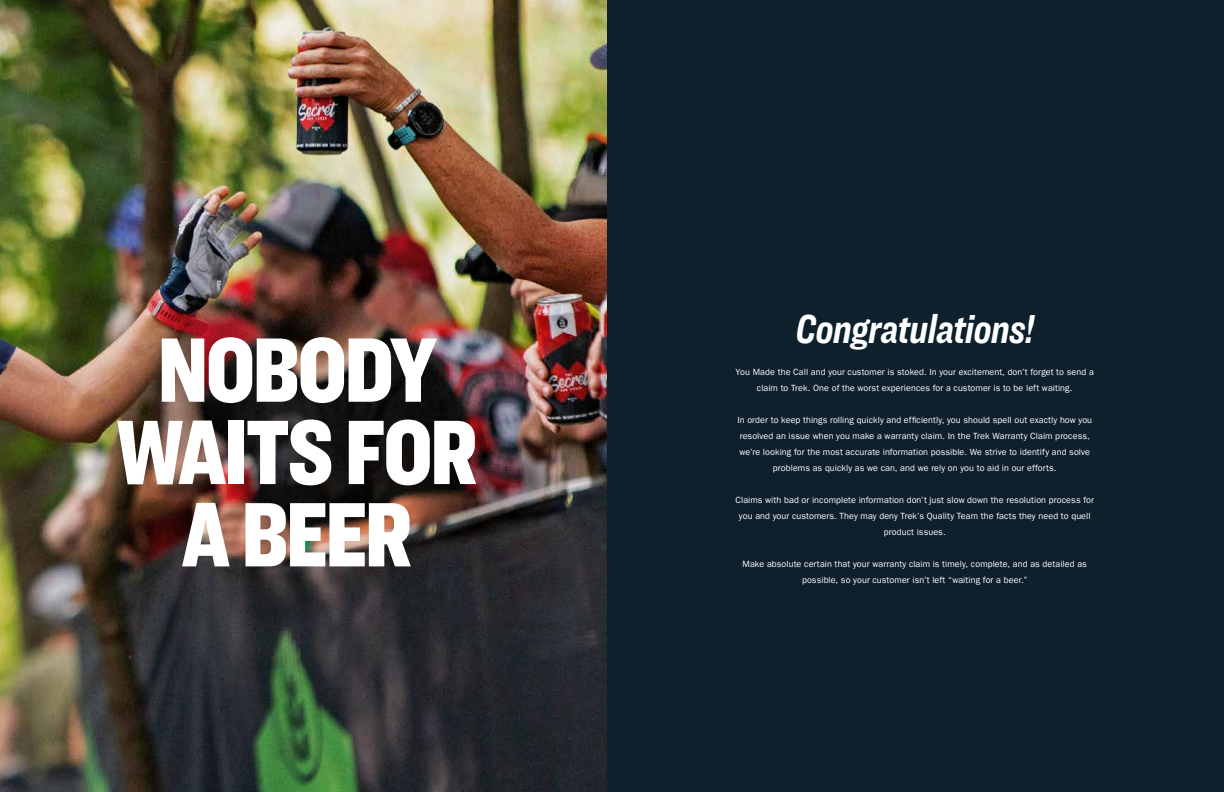
<style>
.page{position:relative;width:1224px;height:792px;background:#fff}
.page>*{position:absolute;margin:0;border:0;box-sizing:border-box;transform-origin:0 0}
.t1{font:900 94.9px/82.3px "Ringside Compressed";letter-spacing:-.035em;color:#fff;text-align:center}
.t2{font:italic 700 42px "Ringside Compressed";letter-spacing:-.01em;color:#fff}
.t3{font:9px/16px "Franklin Gothic LT Pro";letter-spacing:.01em;color:#fff;text-align:center}
</style>
<div class="page">
<img style="left:0;top:0;width:608px;height:792px">
<div style="left:608px;top:0;width:616px;height:792px;background:#0e202c"></div>
<h1 class="t1" style="left:116px;top:325px;width:363px">NOBODY<br>WAITS FOR<br>A BEER</h1>
<h2 class="t2" style="left:795px;top:300px;width:240px">Congratulations!</h2>
<p class="t3" style="left:736px;top:364px;width:360px">You Made the Call and your customer is stoked. In your excitement, don’t forget to send a claim to Trek. One of the worst experiences for a customer is to be left waiting.</p>
<p class="t3" style="left:737px;top:412px;width:356px">In order to keep things rolling quickly and efficiently, you should spell out exactly how you resolved an issue when you make a warranty claim. In the Trek Warranty Claim process, we’re looking for the most accurate information possible. We strive to identify and solve problems as quickly as we can, and we rely on you to aid in our efforts.</p>
<p class="t3" style="left:736px;top:492px;width:360px">Claims with bad or incomplete information don’t just slow down the resolution process for you and your customers. They may deny Trek’s Quality Team the facts they need to quell product issues.</p>
<p class="t3" style="left:743px;top:556px;width:346px">Make absolute certain that your warranty claim is timely, complete, and as detailed as possible, so your customer isn’t left “waiting for a beer.”</p>
</div>
